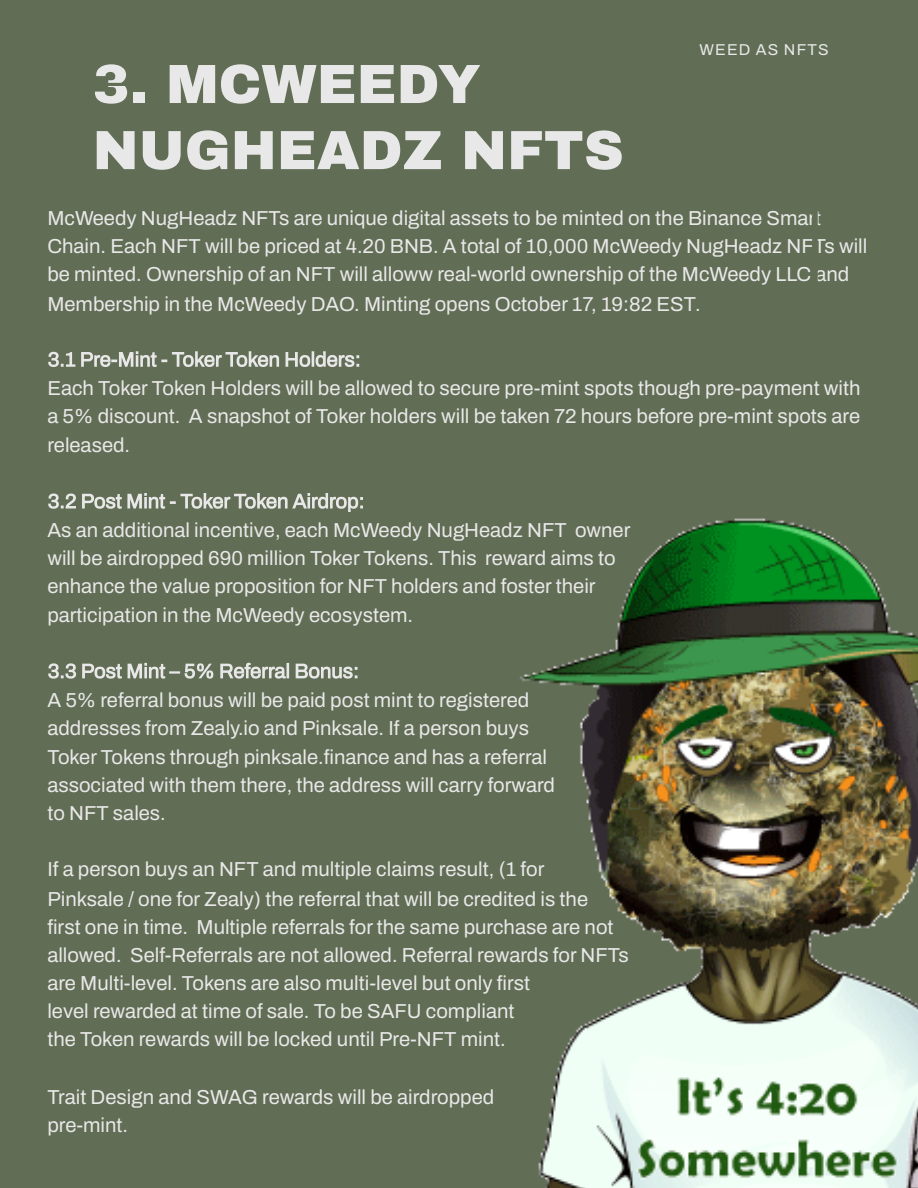
<style>
.page{position:relative;width:918px;height:1188px;background:#616d55}
.page>*{position:absolute;margin:0;border:0;box-sizing:border-box;transform-origin:0 0}
.t1{font:900 55.2px/66.2px "Archivo";color:#e8e8e8}
.t2{font:600 20.25px/28.3px "Archivo";color:#e8e8e8}
.t3{font:600 15.75px "Archivo";letter-spacing:.07em;color:#e8e8e8}
</style>
<div class="page">
<svg style="left:48px;top:351px;width:311px;height:16px"></svg>
<svg style="left:48px;top:493px;width:315px;height:19px"></svg>
<svg style="left:48px;top:663px;width:310px;height:16px"></svg>
<img style="left:519px;top:518px;width:399px;height:670px">
<h1 class="t1" style="left:93px;top:52px;width:533px">3. MCWEEDY<br>NUGHEADZ NFTS</h1>
<p class="t3" style="left:700px;top:41px;width:131px">WEED AS NFTS</p>
<p class="t2" style="left:47px;top:204px;width:822px">McWeedy NugHeadz NFTs are unique digital assets to be minted on the Binance Smart Chain. Each NFT will be priced at 4.20 BNB. A total of 10,000 McWeedy NugHeadz NFTs will be minted. Ownership of an NFT will alloww real-world ownership of the McWeedy LLC and Membership in the McWeedy DAO. Minting opens October 17, 19:82 EST.</p>
<p class="t2" style="left:47px;top:374px;width:815px;text-align:justify">Each Toker Token Holders will be allowed to secure pre-mint spots though pre-payment with a 5% discount. A snapshot of Toker holders will be taken 72 hours before pre-mint spots are released.</p>
<p class="t2" style="left:47px;top:516px;width:585px">As an additional incentive, each McWeedy NugHeadz NFT owner will be airdropped 690 million Toker Tokens. This reward aims to enhance the value proposition for NFT holders and foster their participation in the McWeedy ecosystem.</p>
<p class="t2" style="left:47px;top:686px;width:509px">A 5% referral bonus will be paid post mint to registered addresses from Zealy.io and Pinksale. If a person buys Toker Tokens through pinksale.fi nance and has a referral associated with them there, the address will carry forward to NFT sales.</p>
<p class="t2" style="left:47px;top:855px;width:583px">If a person buys an NFT and multiple claims result, (1 for<br>Pinksale / one for Zealy) the referral that will be credited is the<br>fi rst one in time. Multiple referrals for the same purchase are not allowed. Self-Referrals are not allowed. Referral rewards for NFTs are Multi-level. Tokens are also multi-level but only fi rst<br>level rewarded at time of sale. To be SAFU compliant<br>the Token rewards will be locked until Pre-NFT mint.</p>
<p class="t2" style="left:47px;top:1083px;width:448px">Trait Design and SWAG rewards will be airdropped pre-mint.</p>
</div>
